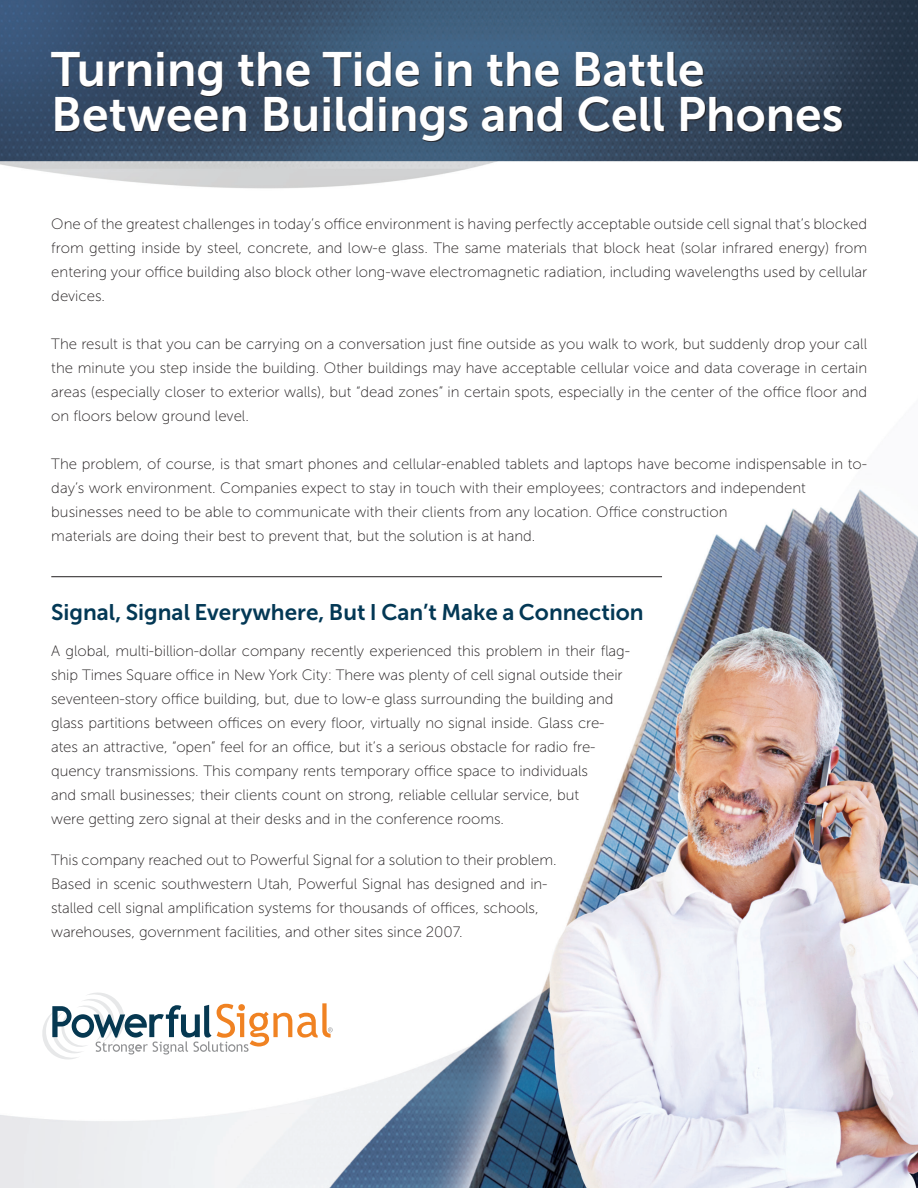
<style>
.page{position:relative;width:918px;height:1188px;background:#fff}
.page>*{position:absolute;margin:0;border:0;box-sizing:border-box;transform-origin:0 0}
.t1{font:48px "Museo Sans 700";color:#fff}
.t2{font:22.5px "Museo Sans 700";color:#033855}
.t3{font:15px/24px "Museo Sans 100";letter-spacing:-.005em;color:#231f20}
</style>
<div class="page">
<img style="left:0;top:0;width:918px;height:1188px">
<svg style="left:39px;top:991px;width:294px;height:70px"></svg>
<div style="left:53px;top:53px;width:790px;height:89px;background:#231f20;opacity:.75"></div>
<hr style="left:51px;top:576px;width:611px;height:1px;background:#231f20">
<p class="t1" style="left:51px;top:42px;width:655px">Turning the Tide in the Battle</p>
<p class="t1" style="left:51px;top:87px;width:794px">Between Buildings and Cell Phones</p>
<p class="t3" style="left:51px;top:212px;width:817px;text-align:justify">One of the greatest challenges in today’s office environment is having perfectly acceptable outside cell signal that’s blocked from getting inside by steel, concrete, and low-e glass. The same materials that block heat (solar infrared energy) from entering your office building also block other long-wave electromagnetic radiation, including wavelengths used by cellular devices.</p>
<p class="t3" style="left:51px;top:332px;width:817px;text-align:justify">The result is that you can be carrying on a conversation just fine outside as you walk to work, but suddenly drop your call the minute you step inside the building. Other buildings may have acceptable cellular voice and data coverage in certain areas (especially closer to exterior walls), but “dead zones” in certain spots, especially in the center of the office floor and on floors below ground level.</p>
<p class="t3" style="left:51px;top:452px;width:817px">The problem, of course, is that smart phones and cellular-enabled tablets and laptops have become indispensable in to&shy;day’s work environment. Companies expect to stay in touch with their employees; contractors and independent</p>
<p class="t3" style="left:51px;top:500px;width:678px">businesses need to be able to communicate with their clients from any location. Office construction</p>
<p class="t3" style="left:51px;top:524px;width:486px">materials are doing their best to prevent that, but the solution is at hand.</p>
<p class="t2" style="left:51px;top:600px;width:594px">Signal, Signal Everywhere, But I Can’t Make a Connection</p>
<p class="t3" style="left:51px;top:639px;width:581px">A global, multi-billion-dollar company recently experienced this problem in their flag&shy;ship Times Square office in New York City: There was plenty of cell signal outside their seventeen-story office building, but, due to low-e glass surrounding the building and glass partitions between offices on every floor, virtually no signal inside. Glass cre&shy;ates an attractive, “open” feel for an office, but it’s a serious obstacle for radio fre&shy;quency transmissions. This company rents temporary office space to individuals<br>and small businesses; their clients count on strong, reliable cellular service, but<br>were getting zero signal at their desks and in the conference rooms.</p>
<p class="t3" style="left:51px;top:848px;width:507px">This company reached out to Powerful Signal for a solution to their problem.<br>Based in scenic southwestern Utah, Powerful Signal has designed and in&shy;stalled cell signal amplification systems for thousands of offices, schools, warehouses, government facilities, and other sites since 2007.</p>
</div>
